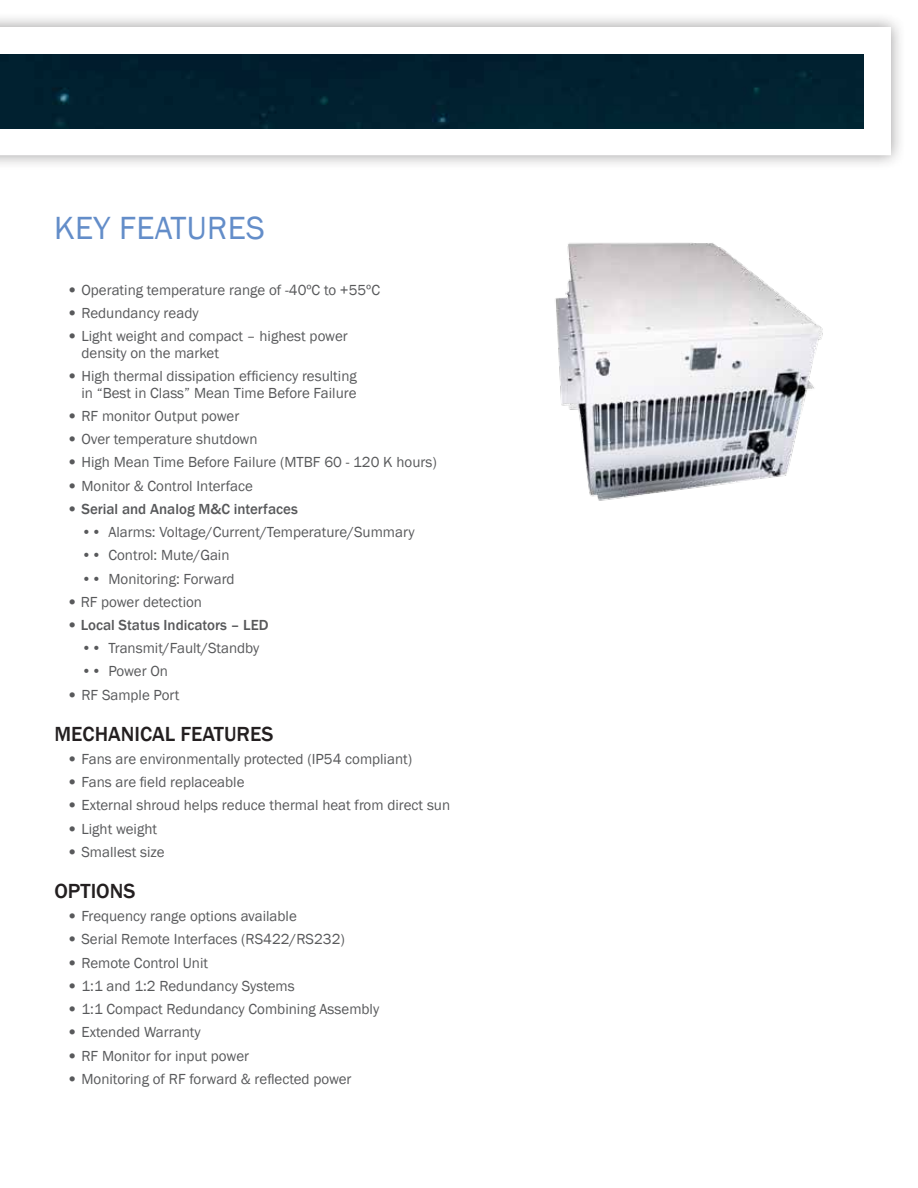
<style>
.page{position:relative;width:918px;height:1188px;background:#fff}
.page>*{position:absolute;margin:0;border:0;box-sizing:border-box;transform-origin:0 0}
.t1{font:33px "Franklin Gothic";letter-spacing:.01em;color:#638dc9}
.t2{font:500 21px "Franklin Gothic";color:#231f20}
.t3{font:15px/16.5px "Franklin Gothic";color:#58595b}
.t4{font:500 15px "Franklin Gothic";color:#58595b}
.s1{font-weight:800}
</style>
<div class="page">
<div style="left:0;top:11px;width:906px;height:159px;background:#231f20;opacity:.45"></div>
<svg style="left:0;top:27px;width:891px;height:128px"></svg>
<div style="left:0;top:54px;width:864px;height:74px;background:#012130"></div>
<img style="left:555px;top:242px;width:268px;height:259px">
<h1 class="t1" style="left:54px;top:208px;width:209px">Key features</h1>
<p class="t3" style="left:68px;top:282px;width:313px"><span class="s1">•</span> O perating temperature range of -40ºC to +55ºC</p>
<p class="t3" style="left:68px;top:305px;width:132px"><span class="s1">•</span> Redundancy ready</p>
<p class="t3" style="left:81px;top:328px;width:268px;text-indent:-14px"><span class="s1">•</span> Light weight and compact – highest power density on the market</p>
<p class="t3" style="left:68px;top:368px;width:290px;text-align:right"><span class="s1">•</span> High thermal dissipation efficiency resulting in “Best in Class” Mean Time Before Failure</p>
<p class="t3" style="left:68px;top:408px;width:173px"><span class="s1">•</span> R F monitor Output power</p>
<p class="t3" style="left:68px;top:431px;width:191px"><span class="s1">•</span> Over temperature shutdown</p>
<p class="t3" style="left:68px;top:454px;width:227px"><span class="s1">•</span> High Mean Time Before Failure (MTB</p>
<p class="t3" style="left:313px;top:454px;width:125px">F 60 - 120 K hours)</p>
<p class="t3" style="left:68px;top:478px;width:187px"><span class="s1">•</span> M onitor &amp; Control I nterface</p>
<p class="t4" style="left:68px;top:499px;width:231px"><span class="s1">•</span> Serial and Analog M&amp;C interfaces</p>
<p class="t3" style="left:81px;top:524px;width:335px">•• Alarms: Voltage/Current/Temperature/Summary</p>
<p class="t3" style="left:81px;top:547px;width:150px">•• Control: Mute/Gain</p>
<p class="t3" style="left:81px;top:571px;width:155px">•• Monitoring: Forward</p>
<p class="t3" style="left:68px;top:594px;width:136px"><span class="s1">•</span> RF power detection</p>
<p class="t4" style="left:68px;top:616px;width:185px"><span class="s1">•</span> Local Status Indicators – LED</p>
<p class="t3" style="left:81px;top:640px;width:179px">•• Transmit/Fault/Standby</p>
<p class="t3" style="left:81px;top:664px;width:88px">•• Power On</p>
<p class="t3" style="left:68px;top:687px;width:113px"><span class="s1">•</span> RF Sample Port</p>
<h2 class="t2" style="left:54px;top:721px;width:218px">Mechanical Features</h2>
<p class="t3" style="left:68px;top:751px;width:346px"><span class="s1">•</span> Fans are environmentally protected (IP54 compliant)</p>
<p class="t3" style="left:68px;top:774px;width:178px"><span class="s1">•</span> Fans are field replaceable</p>
<p class="t3" style="left:68px;top:798px;width:384px"><span class="s1">•</span> External shroud helps reduce thermal heat from direct sun</p>
<p class="t3" style="left:68px;top:821px;width:91px"><span class="s1">•</span> Light weight</p>
<p class="t3" style="left:68px;top:844px;width:98px"><span class="s1">•</span> Smallest size</p>
<h2 class="t2" style="left:54px;top:878px;width:80px">Options</h2>
<p class="t3" style="left:68px;top:908px;width:230px"><span class="s1">•</span> Frequency range options available</p>
<p class="t3" style="left:68px;top:932px;width:278px"><span class="s1">•</span> Serial Remote I nterfaces (RS422/RS232)</p>
<p class="t3" style="left:68px;top:955px;width:142px"><span class="s1">•</span> Remote Control Unit</p>
<p class="t3" style="left:68px;top:978px;width:228px"><span class="s1">•</span> 1:1 and 1:2 Redundancy Systems</p>
<p class="t3" style="left:68px;top:1001px;width:313px"><span class="s1">•</span> 1:1 Compact Redundancy Combining Assembly</p>
<p class="t3" style="left:68px;top:1025px;width:134px"><span class="s1">•</span> Extended Warranty</p>
<p class="t3" style="left:68px;top:1048px;width:183px"><span class="s1">•</span> RF Monitor for input power</p>
<p class="t3" style="left:68px;top:1071px;width:285px"><span class="s1">•</span> Monitoring of RF forward &amp; reflected power</p>
</div>
